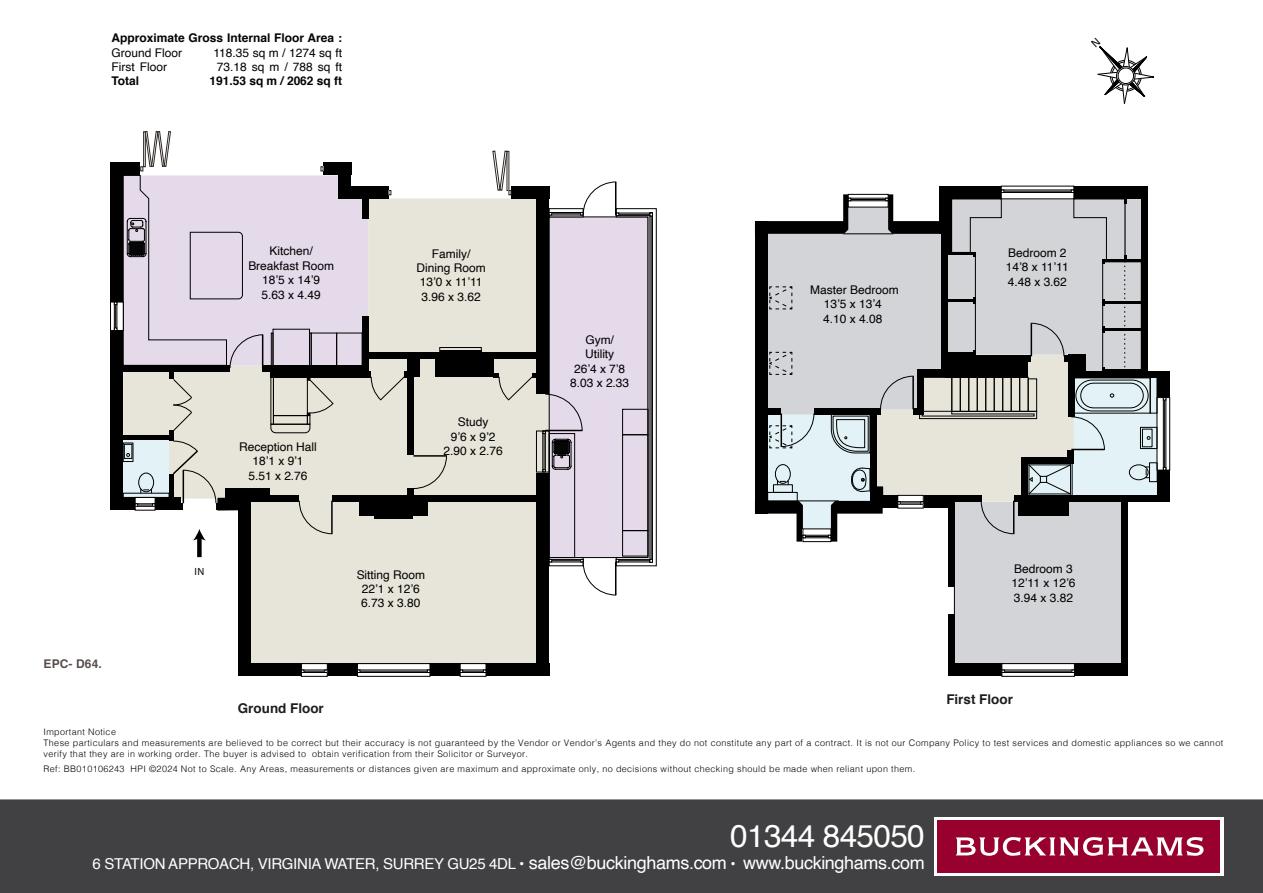
<style>
.page{position:relative;width:1263px;height:893px;background:#fff}
.page>*{position:absolute;margin:0;border:0;box-sizing:border-box;transform-origin:0 0}
.t1{font:31.5px "Helvetica";letter-spacing:-.02em;color:#fff}
.t2{font:15px "Helvetica";letter-spacing:-.02em;color:#fff}
.t3{font:700 13.5px "Helvetica";color:#1d1d1b}
.t4{font:12px/14.4px "Helvetica";color:#000;text-align:center}
.t5{font:700 12px "Helvetica";color:#020303}
.t6{font:12px "Helvetica";color:#020303}
.t7{font:700 12px "Helvetica";letter-spacing:.01em;color:#584e4b}
.t8{font:10.5px "Myriad Pro";color:#010000}
.t9{font:300 9px/10.8px "Helvetica";letter-spacing:.04em;color:#000}
.s1{font-size:18px}
</style>
<div class="page">
<svg style="left:123px;top:198px;width:420px;height:466px;background:#e8e6dd"></svg>
<div style="left:263px;top:175px;width:105px;height:190px;background:#e5daea"></div>
<div style="left:123px;top:439px;width:46px;height:59px;background:#e3f2f6"></div>
<div style="left:954px;top:502px;width:168px;height:162px;background:#d3d4d7"></div>
<div style="left:486px;top:664px;width:63px;height:12px;background:#000"></div>
<div style="left:238px;top:664px;width:63px;height:12px;background:#000"></div>
<div style="left:111px;top:330px;width:12px;height:180px;background:#000"></div>
<div style="left:111px;top:162px;width:12px;height:140px;background:#000"></div>
<div style="left:323px;top:162px;width:28px;height:13px;background:#000"></div>
<div style="left:362px;top:199px;width:6px;height:19px;background:#000"></div>
<div style="left:362px;top:316px;width:6px;height:56px;background:#000"></div>
<div style="left:536px;top:186px;width:13px;height:167px;background:#000"></div>
<div style="left:536px;top:359px;width:13px;height:28px;background:#000"></div>
<div style="left:536px;top:377px;width:13px;height:17px;background:#000"></div>
<div style="left:536px;top:495px;width:13px;height:169px;background:#000"></div>
<div style="left:238px;top:495px;width:13px;height:169px;background:#000"></div>
<div style="left:511px;top:186px;width:38px;height:13px;background:#000"></div>
<div style="left:338px;top:186px;width:51px;height:13px;background:#000"></div>
<div style="left:262px;top:366px;width:106px;height:6px;background:#000"></div>
<div style="left:270px;top:371px;width:101px;height:6px;background:#000"></div>
<div style="left:338px;top:162px;width:13px;height:37px;background:#000"></div>
<div style="left:368px;top:353px;width:181px;height:6px;background:#000"></div>
<div style="left:332px;top:495px;width:217px;height:7px;background:#000"></div>
<hr style="left:440px;top:350px;width:41px;height:3px;background:#000">
<div style="left:407px;top:358px;width:6px;height:97px;background:#000"></div>
<div style="left:413px;top:358px;width:7px;height:19px;background:#000"></div>
<div style="left:435px;top:358px;width:59px;height:19px;background:#000"></div>
<div style="left:407px;top:488px;width:6px;height:7px;background:#000"></div>
<hr style="left:169px;top:431px;width:4px;height:10px;background:#000">
<hr style="left:169px;top:474px;width:4px;height:23px;background:#000">
<hr style="left:123px;top:436px;width:46px;height:4px;background:#000">
<div style="left:111px;top:497px;width:70px;height:13px;background:#000"></div>
<div style="left:217px;top:497px;width:34px;height:14px;background:#000"></div>
<div style="left:225px;top:488px;width:45px;height:10px;background:#000"></div>
<div style="left:162px;top:504px;width:21px;height:6px;background:#000"></div>
<div style="left:216px;top:504px;width:9px;height:6px;background:#000"></div>
<div style="left:430px;top:664px;width:30px;height:12px;background:#000"></div>
<div style="left:327px;top:664px;width:30px;height:12px;background:#000"></div>
<div style="left:360px;top:502px;width:68px;height:14px;background:#000"></div>
<div style="left:375px;top:502px;width:38px;height:17px;background:#000"></div>
<div style="left:250px;top:495px;width:49px;height:7px;background:#000"></div>
<div style="left:536px;top:472px;width:13px;height:23px;background:#000"></div>
<div style="left:271px;top:333px;width:2px;height:33px;border:1px solid #000"></div>
<div style="left:273px;top:329px;width:37px;height:37px;border:1px solid #000"></div>
<div style="left:311px;top:333px;width:26px;height:33px;border:1px solid #000"></div>
<div style="left:440px;top:347px;width:41px;height:6px;border:1px solid #000"></div>
<svg style="left:113px;top:304px;width:5px;height:25px"></svg>
<div style="left:110px;top:302px;width:13px;height:29px;border:1px solid #000"></div>
<svg style="left:114px;top:302px;width:3px;height:29px"></svg>
<svg style="left:492px;top:151px;width:19px;height:44px"></svg>
<div style="left:123px;top:493px;width:46px;height:5px;border:1px solid #000"></div>
<svg style="left:126px;top:453px;width:4px;height:4px"></svg>
<div style="left:123px;top:443px;width:10px;height:19px;border:1px solid #000"></div>
<div style="left:138px;top:473px;width:16px;height:19px;border:1px solid #000;border-radius:50%"></div>
<svg style="left:141px;top:489px;width:11px;height:4px"></svg>
<svg style="left:123px;top:131px;width:140px;height:301px;background:#d5ced5"></svg>
<hr style="left:262px;top:335px;width:1px;height:33px;background:#000">
<svg style="left:171px;top:441px;width:45px;height:63px;background:#d1cec5"></svg>
<hr style="left:183px;top:470px;width:1px;height:33px;background:#000">
<svg style="left:413px;top:455px;width:34px;height:34px"></svg>
<hr style="left:413px;top:455px;width:33px;height:2px;background:#000">
<svg style="left:299px;top:500px;width:33px;height:34px"></svg>
<hr style="left:331px;top:501px;width:2px;height:33px;background:#000">
<svg style="left:371px;top:371px;width:36px;height:30px"></svg>
<svg style="left:494px;top:373px;width:42px;height:28px"></svg>
<svg style="left:270px;top:377px;width:64px;height:56px;background:#cbc8be"></svg>
<svg style="left:301px;top:663px;width:26px;height:13px"></svg>
<svg style="left:301px;top:670px;width:26px;height:3px"></svg>
<svg style="left:460px;top:663px;width:26px;height:13px"></svg>
<svg style="left:460px;top:670px;width:26px;height:3px"></svg>
<svg style="left:357px;top:663px;width:73px;height:13px"></svg>
<div style="left:357px;top:670px;width:73px;height:3px;background:#fff;border:1px solid #000"></div>
<hr style="left:360px;top:671px;width:67px;height:1px;background:#000">
<svg style="left:135px;top:497px;width:20px;height:13px"></svg>
<svg style="left:135px;top:504px;width:20px;height:2px"></svg>
<svg style="left:538px;top:433px;width:5px;height:37px"></svg>
<div style="left:536px;top:431px;width:13px;height:41px;border:1px solid #000"></div>
<svg style="left:543px;top:182px;width:114px;height:413px"></svg>
<div style="left:1104px;top:664px;width:24px;height:12px;background:#000"></div>
<div style="left:948px;top:664px;width:24px;height:12px;background:#000"></div>
<div style="left:1157px;top:374px;width:13px;height:128px;background:#000"></div>
<div style="left:948px;top:495px;width:6px;height:92px;background:#000"></div>
<div style="left:948px;top:614px;width:6px;height:50px;background:#000"></div>
<div style="left:1122px;top:495px;width:6px;height:169px;background:#000"></div>
<div style="left:950px;top:186px;width:48px;height:13px;background:#000"></div>
<div style="left:1068px;top:371px;width:102px;height:7px;background:#000"></div>
<div style="left:1074px;top:664px;width:30px;height:12px;background:#000"></div>
<div style="left:972px;top:664px;width:30px;height:12px;background:#000"></div>
<div style="left:1071px;top:186px;width:77px;height:13px;background:#000"></div>
<svg style="left:998px;top:186px;width:73px;height:13px"></svg>
<div style="left:939px;top:186px;width:13px;height:48px;background:#000"></div>
<svg style="left:1002px;top:663px;width:72px;height:13px"></svg>
<div style="left:1002px;top:670px;width:72px;height:3px;background:#fff;border:1px solid #000"></div>
<hr style="left:1004px;top:671px;width:68px;height:1px;background:#000">
<svg style="left:1159px;top:399px;width:9px;height:69px"></svg>
<div style="left:1157px;top:397px;width:13px;height:73px;border:1px solid #000"></div>
<div style="left:1163px;top:397px;width:3px;height:73px;border:1px solid #000"></div>
<hr style="left:1164px;top:400px;width:1px;height:68px;background:#000">
<svg style="left:954px;top:587px;width:1px;height:29px"></svg>
<svg style="left:1003px;top:188px;width:69px;height:2px"></svg>
<svg style="left:755px;top:190px;width:402px;height:352px;background:#b6b8b8"></svg>
<hr style="left:1004px;top:191px;width:67px;height:1px;background:#000">
<div style="left:0;top:799px;width:1263px;height:94px;background:#414042"></div>
<div style="left:934px;top:817px;width:289px;height:58px;background:linear-gradient(to right,#fff,#fff)"></div>
<div style="left:937px;top:820px;width:283px;height:52px;background:#98002e"></div>
<svg style="left:955px;top:837px;width:248px;height:19px"></svg>
<svg style="left:1097px;top:46px;width:57px;height:58px"></svg>
<h3 class="t5" style="left:111px;top:28px;width:232px">Approximate Gross Internal Floor Area :</h3>
<h3 class="t6" style="left:111px;top:43px;width:72px">Ground Floor</h3>
<h3 class="t6" style="left:213px;top:43px;width:130px">118.35 sq m / 1274 sq ft</h3>
<h3 class="t6" style="left:111px;top:58px;width:57px">First Floor</h3>
<h3 class="t6" style="left:217px;top:58px;width:127px">73.18 sq m / 788 sq ft</h3>
<h3 class="t5" style="left:111px;top:72px;width:29px">Total</h3>
<h3 class="t5" style="left:210px;top:72px;width:134px">191.53 sq m / 2062 sq ft</h3>
<h3 class="t7" style="left:44px;top:654px;width:60px">EPC- D64.</h3>
<h3 class="t4" style="left:248px;top:244px;width:87px">Kitchen/<br>Breakfast Room<br>18’5 x 14’9<br>5.63 x 4.49</h3>
<h3 class="t4" style="left:417px;top:247px;width:71px">Family/<br>Dining Room<br>13’0 x 11’11<br>3.96 x 3.62</h3>
<p class="t8" style="left:195px;top:565px;width:11px">IN</p>
<h3 class="t4" style="left:239px;top:440px;width:79px">Reception Hall<br>18’1 x 9’1<br>5.51 x 2.76</h3>
<h3 class="t4" style="left:443px;top:415px;width:61px">Study<br>9’6 x 9’2<br>2.90 x 2.76</h3>
<h3 class="t4" style="left:357px;top:567px;width:70px">Sitting Room<br>22’1 x 12’6<br>6.73 x 3.80</h3>
<h3 class="t3" style="left:238px;top:697px;width:88px">Ground Floor</h3>
<h3 class="t4" style="left:570px;top:333px;width:61px">Gym/<br>Utility<br>26’4 x 7’8<br>8.03 x 2.33</h3>
<h3 class="t4" style="left:810px;top:283px;width:90px">Master Bedroom<br>13’5 x 13’4<br>4.10 x 4.08</h3>
<h3 class="t4" style="left:1006px;top:246px;width:64px;text-align:left">Bedroom 2<br>14’8 x 11’11<br>4.48 x 3.62</h3>
<h3 class="t4" style="left:1012px;top:562px;width:65px;text-align:left">Bedroom 3<br>12’11 x 12’6<br>3.94 x 3.82</h3>
<h3 class="t3" style="left:946px;top:688px;width:68px">First Floor</h3>
<p class="t9" style="left:44px;top:726px;width:1181px">Important Notice<br>These particulars and measurements are believed to be correct but their accuracy is not guaranteed by the Vendor or Vendor’s Agents and they do not constitute any part of a contract. It is not our Company Policy to test services and domestic appliances so we cannot verify that they are in working order. The buyer is advised to obtain verification from their Solicitor or Surveyor.</p>
<p class="t9" style="left:44px;top:762px;width:873px">Ref: BB010106243 HPI ©2024 Not to Scale. Any Areas, measurements or distances given are maximum and approximate only, no decisions without checking should be made when reliant upon them.</p>
<h1 class="t1" style="left:730px;top:812px;width:196px">01344 845050</h1>
<h2 class="t2" style="left:93px;top:852px;width:834px">6 STATION APPROACH, VIRGINIA WATER, SURREY GU25 4DL • <span class="s1">sales@buckinghams.com</span> • <span class="s1">www.buckinghams.com</span></h2>
</div>
